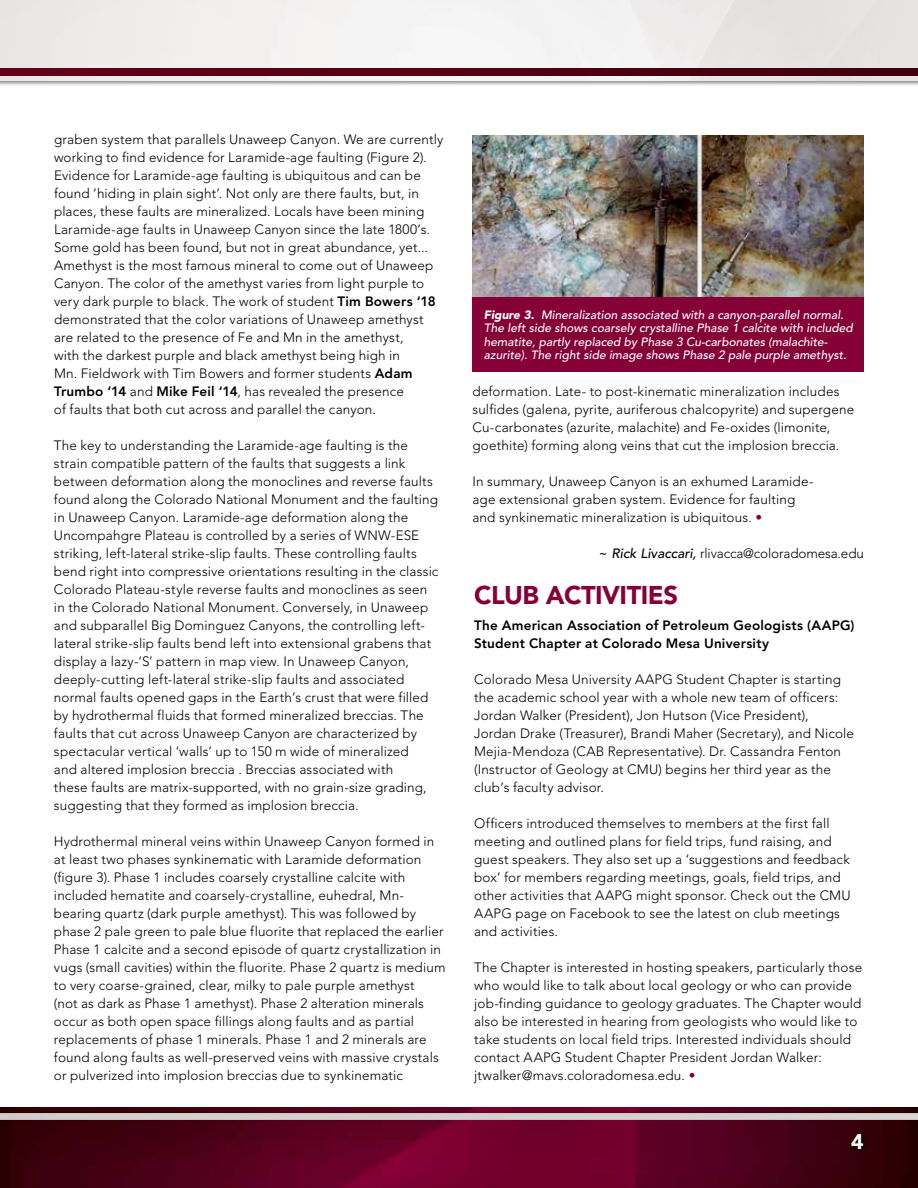
<style>
.page{position:relative;width:918px;height:1188px;background:#fff}
.page>*{position:absolute;margin:0;border:0;box-sizing:border-box;transform-origin:0 0}
.t1{font:900 25.5px "Avenir";letter-spacing:-.02em;color:#860038}
.t2{font:900 21px "Avenir";color:#fff}
.t3{font:300 13.5px/18px "Avenir";letter-spacing:.01em;color:#000}
.t4{font:800 13.5px/18px "Avenir";letter-spacing:.015em;color:#000}
.t5{font:300 13.5px "Avenir";letter-spacing:-.01em;color:#000}
.t6{font:italic 500 12px/13.5px "Avenir";color:#fff}
.s1{font-weight:800}
.s2{font-weight:900}
.s3{color:#860038}
.s4{font-weight:500;font-style:italic}
.s5{font-weight:500;color:#860038}
</style>
<div class="page">
<div style="left:0;top:0;width:918px;height:87px;background:#000;opacity:.45"></div>
<img style="left:0;top:0;width:918px;height:81px">
<img style="left:0;top:1107px;width:918px;height:81px">
<img style="left:0;top:1113px;width:918px;height:7px">
<img style="left:0;top:69px;width:918px;height:6px">
<div style="left:850px;top:1133px;width:19px;height:21px;background:#000;opacity:.75"></div>
<img style="left:472px;top:135px;width:392px;height:162px">
<div style="left:472px;top:297px;width:392px;height:74px;background:#860038"></div>
<p class="t3" style="left:54px;top:130px;width:391px">graben system that parallels Unaweep Canyon. We are currently working to find evidence for Laramide-age faulting (Figure 2).<br>Evidence for Laramide-age faulting is ubiquitous and can be found ‘hiding in plain sight’. Not only are there faults, but, in places, these faults are mineralized. Locals have been mining Laramide-age faults in Unaweep Canyon since the late 1800’s.<br>Some gold has been found, but not in great abundance, yet...<br>Amethyst is the most famous mineral to come out of Unaweep Canyon. The color of the amethyst varies from light purple to very dark purple to black. The work of student <span class="s1">Tim Bowers ‘18 </span>demonstrated that the color variations of Unaweep amethyst are related to the presence of Fe and Mn in the amethyst,<br>with the darkest purple and black amethyst being high in<br>Mn. Fieldwork with Tim Bowers and former students <span class="s1">Adam Trumbo ‘14</span> and <span class="s1">Mike Feil ‘14</span>, has revealed the presence<br>of faults that both cut across and parallel the canyon.</p>
<p class="t3" style="left:54px;top:436px;width:386px">The key to understanding the Laramide-age faulting is the strain compatible pattern of the faults that suggests a link between deformation along the monoclines and reverse faults found along the Colorado National Monument and the faulting in Unaweep Canyon. Laramide-age deformation along the Uncompahgre Plateau is controlled by a series of WNW-ESE striking, left-lateral strike-slip faults. These controlling faults bend right into compressive orientations resulting in the classic Colorado Plateau-style reverse faults and monoclines as seen in the Colorado National Monument. Conversely, in Unaweep and subparallel Big Dominguez Canyons, the controlling left&shy;lateral strike-slip faults bend left into extensional grabens that display a lazy-‘S’ pattern in map view. In Unaweep Canyon, deeply-cutting left-lateral strike-slip faults and associated normal faults opened gaps in the Earth’s crust that were filled by hydrothermal fluids that formed mineralized breccias. The faults that cut across Unaweep Canyon are characterized by spectacular vertical ‘walls’ up to 150 m wide of mineralized<br>and altered implosion breccia . Breccias associated with<br>these faults are matrix-supported, with no grain-size grading, suggesting that they formed as implosion breccia.</p>
<p class="t3" style="left:54px;top:832px;width:393px">Hydrothermal mineral veins within Unaweep Canyon formed in at least two phases synkinematic with Laramide deformation (figure 3). Phase 1 includes coarsely crystalline calcite with included hematite and coarsely-crystalline, euhedral, Mn&shy;bearing quartz (dark purple amethyst). This was followed by phase 2 pale green to pale blue fluorite that replaced the earlier Phase 1 calcite and a second episode of quartz crystallization in vugs (small cavities) within the fluorite. Phase 2 quartz is medium to very coarse-grained, clear, milky to pale purple amethyst<br>(not as dark as Phase 1 amethyst). Phase 2 alteration minerals occur as both open space fillings along faults and as partial replacements of phase 1 minerals. Phase 1 and 2 minerals are found along faults as well-preserved veins with massive crystals or pulverized into implosion breccias due to synkinematic</p>
<p class="t6" style="left:484px;top:308px;width:370px"><span class="s2">Figure 3.</span> Mineralization associated with a canyon-parallel normal.<br>The left side shows coarsely crystalline Phase 1 calcite with included hematite, partly replaced by Phase 3 Cu-carbonates (malachite&shy;azurite). The right side image shows Phase 2 pale purple amethyst.</p>
<p class="t3" style="left:472px;top:382px;width:383px">deformation. Late- to post-kinematic mineralization includes sulfides (galena, pyrite, auriferous chalcopyrite) and supergene Cu-carbonates (azurite, malachite) and Fe-oxides (limonite, goethite) forming along veins that cut the implosion breccia.</p>
<p class="t3" style="left:472px;top:472px;width:343px">In summary, Unaweep Canyon is an exhumed Laramide&shy;age extensional graben system. Evidence for faulting and synkinematic mineralization is ubiquitous. <span class="s3">•</span></p>
<p class="t5" style="left:598px;top:545px;width:267px"><span class="s4">~ Rick Livaccari,</span> rlivacca@coloradomesa.edu</p>
<h1 class="t1" style="left:474px;top:580px;width:205px">CLUB ACTIVITIES</h1>
<p class="t4" style="left:474px;top:616px;width:382px">The American Association of Petroleum Geologists (AAPG)<br>Student Chapter at Colorado Mesa University</p>
<p class="t3" style="left:474px;top:670px;width:381px">Colorado Mesa University AAPG Student Chapter is starting the academic school year with a whole new team of officers:<br>Jordan Walker (President), Jon Hutson (Vice President), Jordan Drake (Treasurer), Brandi Maher (Secretary), and Nicole Mejia-Mendoza (CAB Representative). Dr. Cassandra Fenton (Instructor of Geology at CMU) begins her third year as the club’s faculty advisor.</p>
<p class="t3" style="left:474px;top:814px;width:378px">Officers introduced themselves to members at the first fall meeting and outlined plans for field trips, fund raising, and guest speakers. They also set up a ‘suggestions and feedback box’ for members regarding meetings, goals, field trips, and other activities that AAPG might sponsor. Check out the CMU AAPG page on Facebook to see the latest on club meetings and activities.</p>
<p class="t3" style="left:474px;top:958px;width:390px">The Chapter is interested in hosting speakers, particularly those who would like to talk about local geology or who can provide job-finding guidance to geology graduates. The Chapter would also be interested in hearing from geologists who would like to take students on local field trips. Interested individuals should contact AAPG Student Chapter President Jordan Walker: jtwalker@mavs.coloradomesa.edu. <span class="s5">•</span></p>
<h2 class="t2" style="left:851px;top:1129px;width:14px">4</h2>
</div>
